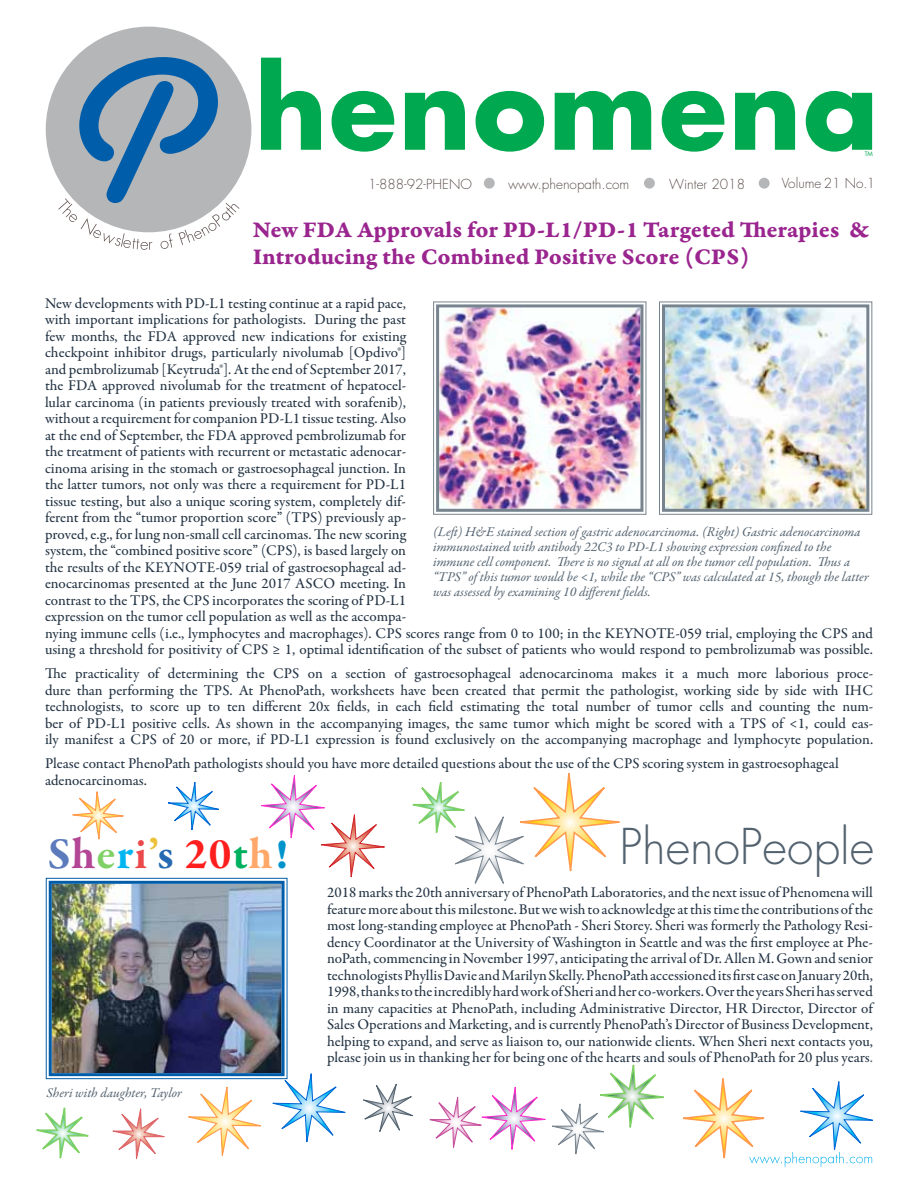
<style>
.page{position:relative;width:918px;height:1188px;background:#fff}
.page>*{position:absolute;margin:0;border:0;box-sizing:border-box;transform-origin:0 0}
.t1{font:300 48px "Futura Std";color:#53626f}
.t2{font:700 45px "Garamond Premr Pro";letter-spacing:.025em;color:#ff1e1e}
.t3{font:24px/27px "Garamond Premr Pro Bd Capt";color:#9a258f}
.t4{font:500 15px/16.5px "Garamond Premr Pro";color:#243444;text-align:justify}
.t5{font:italic 13.5px/15px "Garamond Premr Pro";letter-spacing:-.005em;color:#53626f}
.t6{font:300 13.5px "Futura Std";color:#5e514e}
.t7{font:6px "Futura Std";color:#00a94f}
.s1{color:#5b7bbd}
.s2{color:#b34695}
.s3{color:#7fd166}
.s4{color:#00b6f1}
.s5{color:#eb494b}
.s6{color:#ecc139}
.s7{color:#256ab2}
.s8{color:#00b160}
.s9{color:#ffa869}
.s10{color:#0094cd}
.s11{color:#53626f}
</style>
<div class="page">
<div style="left:46px;top:27px;width:205px;height:205px;background:#b4b6b8;border-radius:50%"></div>
<svg style="left:261px;top:58px;width:611px;height:94px"></svg>
<svg style="left:58px;top:57px;width:181px;height:193px"></svg>
<div style="left:484px;top:178px;width:11px;height:11px;background:#b4b6b8;border-radius:50%"></div>
<div style="left:644px;top:178px;width:11px;height:11px;background:#b4b6b8;border-radius:50%"></div>
<div style="left:759px;top:178px;width:11px;height:11px;background:#b4b6b8;border-radius:50%"></div>
<img style="left:45px;top:877px;width:243px;height:203px">
<div style="left:49px;top:881px;width:236px;height:195px;border:3px solid #005daa"></div>
<svg style="left:36px;top:1107px;width:129px;height:53px"></svg>
<svg style="left:168px;top:782px;width:51px;height:48px"></svg>
<svg style="left:412px;top:773px;width:208px;height:111px"></svg>
<svg style="left:72px;top:791px;width:52px;height:49px"></svg>
<svg style="left:178px;top:1063px;width:695px;height:104px"></svg>
<svg style="left:254px;top:775px;width:131px;height:109px"></svg>
<img style="left:659px;top:301px;width:214px;height:214px">
<div style="left:662px;top:304px;width:207px;height:208px;border:3px solid #77848f"></div>
<img style="left:433px;top:301px;width:214px;height:214px">
<div style="left:436px;top:304px;width:207px;height:208px;border:3px solid #77848f"></div>
<p class="t7" style="left:865px;top:150px;width:10px">TM</p>
<p class="t6" style="left:368px;top:175px;width:105px">1-888-92-PHENO</p>
<p class="t6" style="left:508px;top:175px;width:123px">www.phenopath.com</p>
<p class="t6" style="left:669px;top:176px;width:77px">Winter 2018</p>
<p class="t6" style="left:782px;top:175px;width:95px">Volume 21 No.1</p>
<h3 class="t3" style="left:253px;top:216px;width:619px">New FDA Approvals for PD-L1/PD-1 Targeted Therapies &amp;<br>Introducing the Combined Positive Score (CPS)</h3>
<p class="t4" style="left:45px;top:295px;width:830px;text-align:left">New developments with PD-L1 testing continue at a rapid pace,<br>with important implications for pathologists. During the past<br>few months, the FDA approved new indications for existing<br>checkpoint inhibitor drugs, particularly nivolumab [Opdivo®]<br>and pembrolizumab [Keytruda®]. At the end of September 2017,<br>the FDA approved nivolumab for the treatment of hepatocel-<br>lular carcinoma (in patients previously treated with sorafenib),<br>without a requirement for companion PD-L1 tissue testing. Also<br>at the end of September, the FDA approved pembrolizumab for<br>the treatment of patients with recurrent or metastatic adenocar-<br>cinoma arising in the stomach or gastroesophageal junction. In<br>the latter tumors, not only was there a requirement for PD-L1<br>tissue testing, but also a unique scoring system, completely dif-<br>ferent from the “tumor proportion score” (TPS) previously ap-<br>proved, e.g., for lung non-small cell carcinomas. The new scoring<br>system, the “combined positive score” (CPS), is based largely on<br>the results of the KEYNOTE-059 trial of gastroesophageal ad-<br>enocarcinomas presented at the June 2017 ASCO meeting. In<br>contrast to the TPS, the CPS incorporates the scoring of PD-L1<br>expression on the tumor cell population as well as the accompa-<br>nying immune cells (i.e., lymphocytes and macrophages). CPS scores range from 0 to 100; in the KEYNOTE-059 trial, employing the CPS and using a threshold for positivity of CPS ≥ 1, optimal identification of the subset of patients who would respond to pembrolizumab was possible.</p>
<p class="t4" style="left:45px;top:666px;width:830px">The practicality of determining the CPS on a section of gastroesophageal adenocarcinoma makes it a much more laborious proce&shy;dure than performing the TPS. At PhenoPath, worksheets have been created that permit the pathologist, working side by side with IHC technologists, to score up to ten different 20x fields, in each field estimating the total number of tumor cells and counting the num&shy;ber of PD-L1 positive cells. As shown in the accompanying images, the same tumor which might be scored with a TPS of &lt;1, could eas&shy;ily manifest a CPS of 20 or more, if PD-L1 expression is found exclusively on the accompanying macrophage and lymphocyte population.</p>
<p class="t4" style="left:45px;top:756px;width:795px">Please contact PhenoPath pathologists should you have more detailed questions about the use of the CPS scoring system in gastroesophageal adenocarcinomas.</p>
<p class="t5" style="left:433px;top:525px;width:437px">(Left) H&amp;E stained section of gastric adenocarcinoma. (Right) Gastric adenocarcinoma immunostained with antibody 22C3 to PD-L1 showing expression confined to the immune cell component. There is no signal at all on the tumor cell population. Thus a “TPS” of this tumor would be &lt;1, while the “CPS” was calculated at 15, though the latter was assessed by examining 10 different fields.</p>
<h2 class="t2" style="left:48px;top:826px;width:242px"><span class="s1">S</span><span class="s2">h</span><span class="s3">e</span><span class="s4">r</span><span class="s5">i</span><span class="s6">’</span><span class="s7">s</span> 20<span class="s8">t</span><span class="s9">h</span><span class="s10">!</span></h2>
<h1 class="t1" style="left:620px;top:817px;width:256px">PhenoPeople</h1>
<p class="t5" style="left:46px;top:1086px;width:137px">Sheri with daughter, Taylor</p>
<p class="t4" style="left:327px;top:885px;width:548px">2018 marks the 20th anniversary of PhenoPath Laboratories, and the next issue of Phenomena will feature more about this milestone. But we wish to acknowledge at this time the contributions of the most long-standing employee at PhenoPath - Sheri Storey. Sheri was formerly the Pathology Resi&shy;dency Coordinator at the University of Washington in Seattle and was the first employee at Phe&shy;noPath, commencing in November 1997, anticipating the arrival of Dr. Allen M. Gown and senior technologists Phyllis Davie and Marilyn Skelly. PhenoPath accessioned its first case on January 20th, 1998, thanks to the incredibly hard work of Sheri and her co-workers. Over the years Sheri has served in many capacities at PhenoPath, including Administrative Director, HR Director, Director of Sales Operations and Marketing, and is currently PhenoPath’s Director of Business Development, helping to expand, and serve as liaison to, our nationwide clients. When Sheri next contacts you, please join us in thanking her for being one of the hearts and souls of PhenoPath for 20 plus years<span class="s11">.</span></p>
</div>
